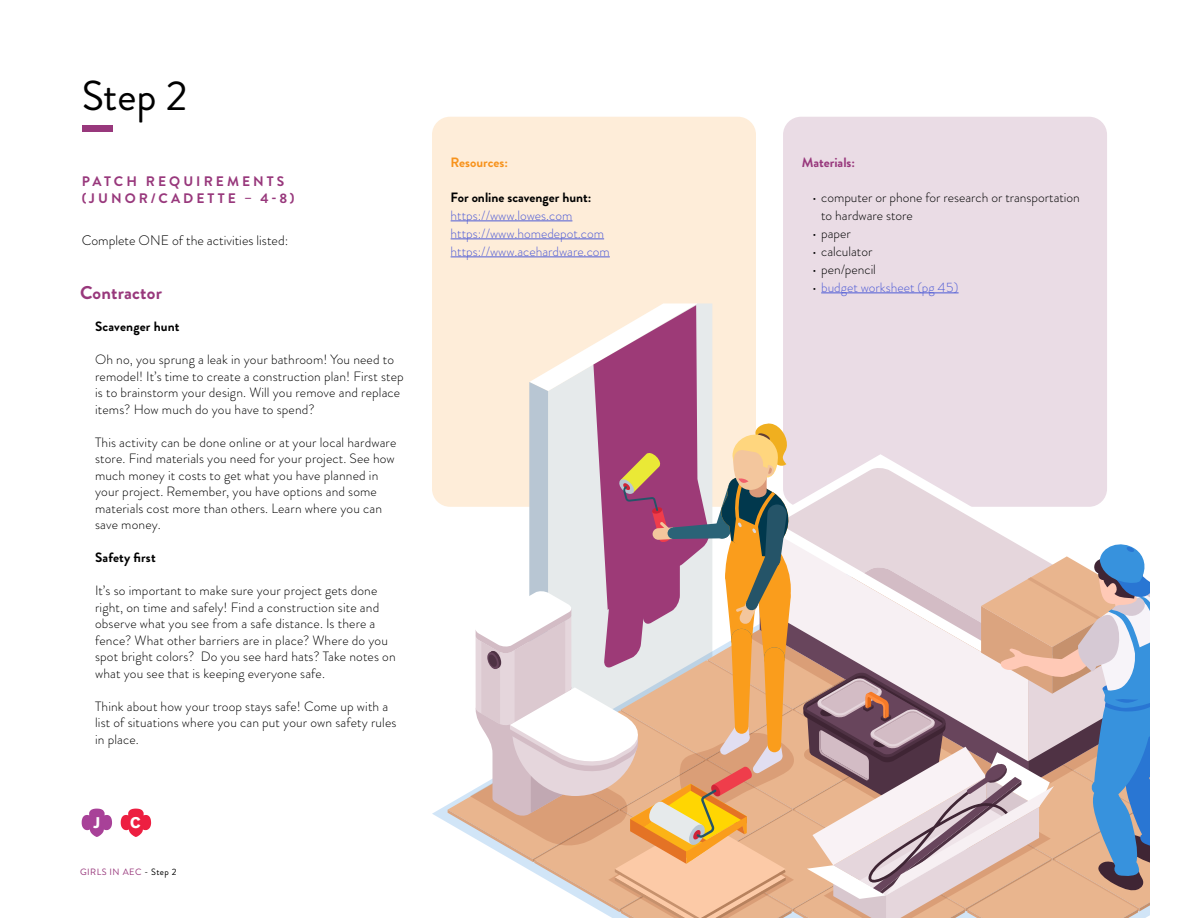
<style>
.page{position:relative;width:1188px;height:918px;background:#fff}
.page>*{position:absolute;margin:0;border:0;box-sizing:border-box;transform-origin:0 0}
.Black_title{font:41.7px "Brandon Grotesque";color:#000}
.Client_year{font:700 18.45px "Brandon Grotesque";letter-spacing:.01em;color:#98387c}
.t1{font:700 15.3px "Akzid Grtsk Next";color:#fff}
.Section{font:700 13.8px/16.5px "Brandon Grotesque";letter-spacing:.22em;color:#98387c}
.Full_text_-_left{font:300 13.8px "Brandon Grotesque";color:#000}
.Paragraph_Style_2{font:300 13.5px/16.5px "Brandon Grotesque";letter-spacing:.01em;color:#000}
.Paragraph_Style_2-2{font:300 13.5px "Brandon Grotesque";color:#4f5cd6}
.Paragraph_Style_2-3{font:700 13.5px "Brandon Grotesque";color:#000}
.Full_text_-_right{font:700 13.5px "Brandon Grotesque";color:#98387c}
.Full_text_-_left-2{font:700 13.5px "Brandon Grotesque";color:#f7931d}
.t2{font:9.15px "Brandon Grotesque";letter-spacing:.05em;color:#98387c}
.s1{color:#000}
</style>
<div class="page">
<div style="left:783px;top:117px;width:324px;height:390px;background:#eadce5;border-radius:18px"></div>
<hr style="left:821px;top:293px;width:138px;height:1px;background:#4f5cd6">
<div style="left:82px;top:126px;width:30px;height:6px;background:#98387c"></div>
<svg style="left:82px;top:809px;width:30px;height:28px"></svg>
<svg style="left:121px;top:809px;width:30px;height:28px"></svg>
<div style="left:432px;top:117px;width:324px;height:390px;background:#feedd9;border-radius:18px"></div>
<hr style="left:451px;top:221px;width:121px;height:1px;background:#4f5cd6">
<hr style="left:451px;top:239px;width:153px;height:1px;background:#4f5cd6">
<hr style="left:451px;top:257px;width:159px;height:1px;background:#4f5cd6">
<svg style="left:448px;top:303px;width:702px;height:615px"></svg>
<p class="Black_title" style="left:82px;top:67px;width:107px">Step 2</p>
<p class="Section" style="left:82px;top:174px;width:214px">PATCH REQUIREMENTS (JUNOR/CADETTE – 4-8)</p>
<p class="Full_text_-_left" style="left:82px;top:231px;width:208px">Complete ONE of the activities listed:</p>
<p class="Client_year" style="left:80px;top:279px;width:83px">Contractor</p>
<p class="Paragraph_Style_2-3" style="left:95px;top:317px;width:86px">Scavenger hunt</p>
<p class="Paragraph_Style_2" style="left:95px;top:351px;width:310px">Oh no, you sprung a leak in your bathroom! You need to remodel! It’s time to create a construction plan! First step is to brainstorm your design. Will you remove and replace items? How much do you have to spend?</p>
<p class="Paragraph_Style_2" style="left:95px;top:434px;width:303px">This activity can be done online or at your local hardware store. Find materials you need for your project. See how much money it costs to get what you have planned in your project. Remember, you have options and some materials cost more than others. Learn where you can save money.</p>
<p class="Paragraph_Style_2-3" style="left:95px;top:548px;width:62px">Safety first</p>
<p class="Paragraph_Style_2" style="left:95px;top:582px;width:302px">It’s so important to make sure your project gets done right, on time and safely! Find a construction site and observe what you see from a safe distance. Is there a fence? What other barriers are in place? Where do you spot bright colors? Do you see hard hats? Take notes on what you see that is keeping everyone safe.</p>
<p class="Paragraph_Style_2" style="left:95px;top:698px;width:303px">Think about how your troop stays safe! Come up with a list of situations where you can put your own safety rules in place.</p>
<p class="t1" style="left:94px;top:813px;width:8px">J</p>
<p class="t1" style="left:130px;top:813px;width:12px">C</p>
<p class="t2" style="left:80px;top:866px;width:98px">GIRLS IN AEC <span class="s1">- Step 2</span></p>
<p class="Full_text_-_left-2" style="left:451px;top:153px;width:59px">Resources:</p>
<p class="Paragraph_Style_2-3" style="left:451px;top:187px;width:142px">For online scavenger hunt:</p>
<p class="Paragraph_Style_2-2" style="left:451px;top:206px;width:123px">https://www.lowes.com</p>
<p class="Paragraph_Style_2-2" style="left:451px;top:224px;width:155px">https://www.homedepot.com</p>
<p class="Paragraph_Style_2-2" style="left:451px;top:242px;width:161px">https://www.acehardware.com</p>
<p class="Full_text_-_right" style="left:802px;top:153px;width:55px">Materials:</p>
<p class="Paragraph_Style_2" style="left:821px;top:188px;width:260px;line-height:18px;text-indent:-9px">• computer or phone for research or transportation to hardware store</p>
<p class="Paragraph_Style_2" style="left:812px;top:225px;width:40px">• paper</p>
<p class="Paragraph_Style_2" style="left:812px;top:243px;width:62px">• calculator</p>
<p class="Paragraph_Style_2" style="left:812px;top:261px;width:65px">• pen/pencil</p>
<p class="Paragraph_Style_2-2" style="left:812px;top:278px;width:148px"><span class="s1">•</span> budget worksheet (pg 45)</p>
</div>
